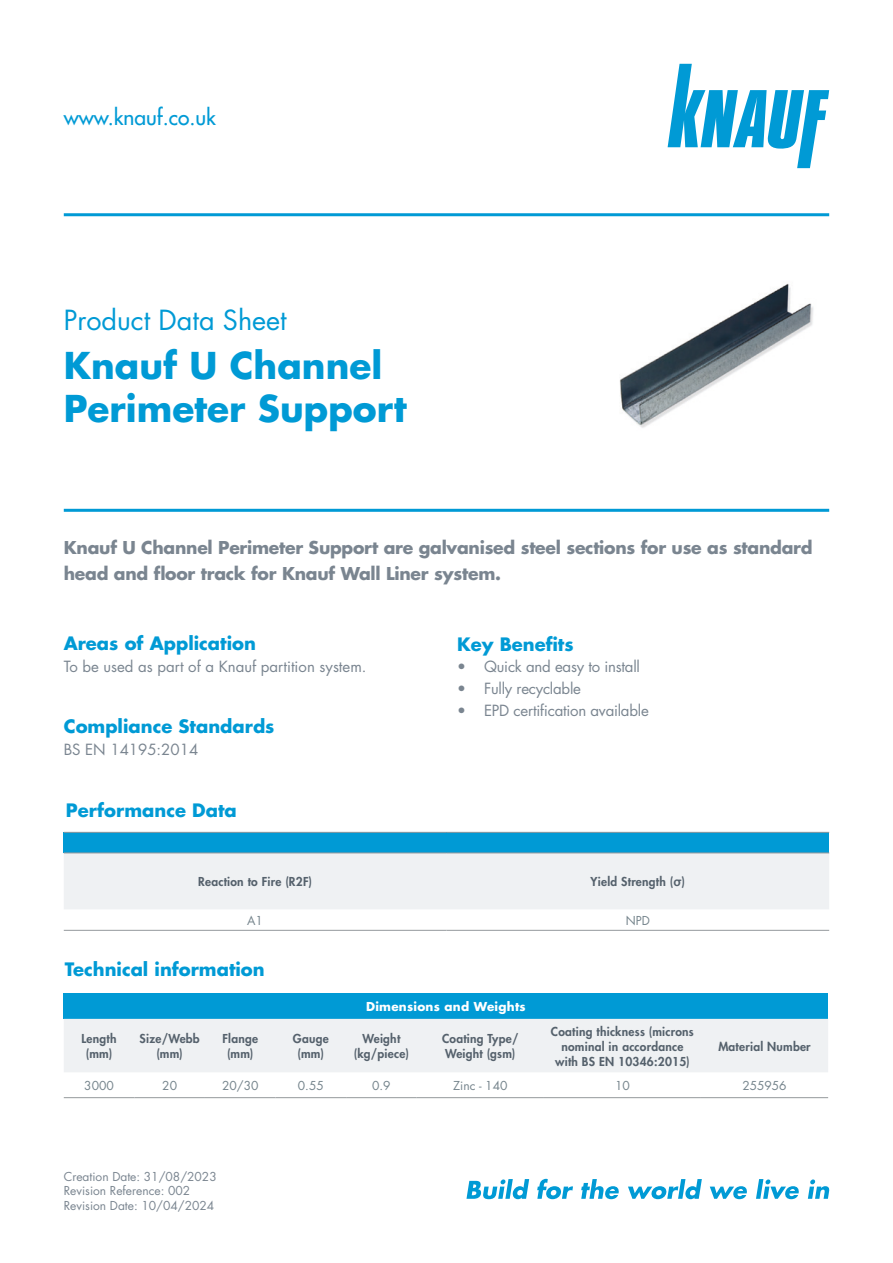
<style>
.page{position:relative;width:893px;height:1263px;background:#fff}
.page>*{position:absolute;margin:0;border:0;box-sizing:border-box;transform-origin:0 0}
.t1{font:700 36px/43.2px "Futura Std";color:#009ad5}
.t2{font:27px "Futura Std";color:#009ad5}
.t3{font:500 21px "Futura Std";color:#009ad5}
.Bold_Inner_Spread_Para_Headings{font:700 18px "Futura Std";color:#009ad5}
.Bold_intro_12_14-12{font:700 17.25px/25.5px "Futura Std";letter-spacing:-.015em;color:#7a8590}
.t4{font:15px "Futura Std";letter-spacing:-.015em;color:#7a8590}
.Table_SubHeading{font:800 12px/15px "Futura Std";letter-spacing:.02em;color:#55616c;text-align:center}
.t5{font:12px/14.4px "Futura Std";color:#7a8590}
.Table_Body{font:12px "Futura Std";color:#75848c}
.Table_Heading{font:700 12px "Futura Std";letter-spacing:.02em;color:#fff}
.s1{font-family:"Arial";font-weight:700}
</style>
<div class="page">
<svg style="left:466px;top:1179px;width:63px;height:20px"></svg>
<svg style="left:537px;top:1179px;width:36px;height:20px"></svg>
<svg style="left:581px;top:1179px;width:38px;height:20px"></svg>
<svg style="left:628px;top:1179px;width:74px;height:20px"></svg>
<svg style="left:710px;top:1186px;width:37px;height:13px"></svg>
<svg style="left:756px;top:1179px;width:43px;height:20px"></svg>
<svg style="left:808px;top:1179px;width:21px;height:20px"></svg>
<svg style="left:668px;top:64px;width:161px;height:104px"></svg>
<img style="left:620px;top:283px;width:194px;height:145px">
<div style="left:64px;top:832px;width:765px;height:21px;background:#009ad5"></div>
<div style="left:64px;top:854px;width:765px;height:55px;background:#eff1f3"></div>
<hr style="left:64px;top:832px;width:382px;height:1px;background:#94999c">
<hr style="left:446px;top:832px;width:383px;height:1px;background:#94999c">
<hr style="left:64px;top:853px;width:382px;height:1px;background:#94999c">
<hr style="left:446px;top:853px;width:383px;height:1px;background:#94999c">
<hr style="left:64px;top:930px;width:382px;height:1px;background:#94999c">
<hr style="left:446px;top:930px;width:383px;height:1px;background:#94999c">
<hr style="left:64px;top:509px;width:765px;height:3px;background:#009ad5">
<hr style="left:64px;top:213px;width:765px;height:3px;background:#009ad5">
<div style="left:64px;top:993px;width:764px;height:26px;background:#009ad5"></div>
<div style="left:64px;top:1019px;width:764px;height:53px;background:#eff1f3"></div>
<hr style="left:64px;top:1097px;width:70px;height:1px;background:#94999c">
<hr style="left:134px;top:1097px;width:71px;height:1px;background:#94999c">
<hr style="left:205px;top:1097px;width:71px;height:1px;background:#94999c">
<hr style="left:276px;top:1097px;width:70px;height:1px;background:#94999c">
<hr style="left:346px;top:1097px;width:71px;height:1px;background:#94999c">
<hr style="left:417px;top:1097px;width:127px;height:1px;background:#94999c">
<hr style="left:544px;top:1097px;width:157px;height:1px;background:#94999c">
<hr style="left:701px;top:1097px;width:127px;height:1px;background:#94999c">
<h3 class="t3" style="left:64px;top:104px;width:154px">www.knauf.co.uk</h3>
<p class="t2" style="left:64px;top:302px;width:224px">Product Data Sheet</p>
<p class="t1" style="left:64px;top:343px;width:344px">Knauf U Channel<br>Perimeter Support</p>
<p class="Bold_intro_12_14-12" style="left:64px;top:535px;width:750px">Knauf U Channel Perimeter Support are galvanised steel sections for use as standard head and floor track for Knauf Wall Liner system.</p>
<p class="Bold_Inner_Spread_Para_Headings" style="left:64px;top:631px;width:194px">Areas of Application</p>
<p class="t4" style="left:64px;top:657px;width:304px">To be used as part of a Knauf partition system.</p>
<p class="Bold_Inner_Spread_Para_Headings" style="left:64px;top:714px;width:212px">Compliance Standards</p>
<p class="t4" style="left:64px;top:740px;width:136px">BS EN 14195:2014</p>
<p class="Bold_Inner_Spread_Para_Headings" style="left:66px;top:798px;width:172px">Performance Data</p>
<p class="Bold_Inner_Spread_Para_Headings" style="left:457px;top:632px;width:118px">Key Benefits</p>
<p class="t4" style="left:457px;top:656px;width:184px">• Quick and easy to install</p>
<p class="t4" style="left:457px;top:679px;width:125px">• Fully recyclable</p>
<p class="t4" style="left:457px;top:701px;width:193px">• EPD certification available</p>
<p class="Table_SubHeading" style="left:198px;top:874px;width:115px">Reaction to Fire (R2F)</p>
<p class="Table_SubHeading" style="left:591px;top:874px;width:96px">Yield Strength (<span class="s1">σ</span>)</p>
<p class="Table_Body" style="left:247px;top:913px;width:17px">A1</p>
<p class="Table_Body" style="left:626px;top:913px;width:26px">NPD</p>
<p class="Bold_Inner_Spread_Para_Headings" style="left:65px;top:957px;width:201px">Technical information</p>
<p class="Table_Heading" style="left:366px;top:998px;width:161px">Dimensions and Weights</p>
<p class="Table_SubHeading" style="left:82px;top:1031px;width:37px">Length</p>
<p class="Table_SubHeading" style="left:86px;top:1046px;width:28px">(mm)</p>
<p class="Table_SubHeading" style="left:140px;top:1031px;width:62px">Size/Webb</p>
<p class="Table_SubHeading" style="left:156px;top:1046px;width:28px">(mm)</p>
<p class="Table_SubHeading" style="left:222px;top:1031px;width:37px">Flange</p>
<p class="Table_SubHeading" style="left:227px;top:1046px;width:28px">(mm)</p>
<p class="Table_SubHeading" style="left:293px;top:1031px;width:37px">Gauge</p>
<p class="Table_SubHeading" style="left:298px;top:1046px;width:28px">(mm)</p>
<p class="Table_SubHeading" style="left:354px;top:1031px;width:57px">Weight (kg/piece)</p>
<p class="Table_SubHeading" style="left:442px;top:1031px;width:78px">Coating Type/</p>
<p class="Table_SubHeading" style="left:445px;top:1046px;width:72px">Weight (gsm)</p>
<p class="Table_SubHeading" style="left:551px;top:1023px;width:144px">Coating thickness (microns nominal in accordance with BS EN 10346:2015)</p>
<p class="Table_SubHeading" style="left:718px;top:1038px;width:94px">Material Number</p>
<p class="Table_Body" style="left:84px;top:1078px;width:31px">3000</p>
<p class="Table_Body" style="left:162px;top:1078px;width:16px">20</p>
<p class="Table_Body" style="left:222px;top:1078px;width:38px">20/30</p>
<p class="Table_Body" style="left:298px;top:1078px;width:27px">0.55</p>
<p class="Table_Body" style="left:372px;top:1078px;width:20px">0.9</p>
<p class="Table_Body" style="left:453px;top:1078px;width:56px">Zinc - 140</p>
<p class="Table_Body" style="left:615px;top:1078px;width:16px">10</p>
<p class="Table_Body" style="left:742px;top:1078px;width:46px">255956</p>
<p class="t5" style="left:64px;top:1169px;width:154px">Creation Date: 31/08/2023<br>Revision Reference: 002<br>Revision Date: 10/04/2024</p>
</div>
